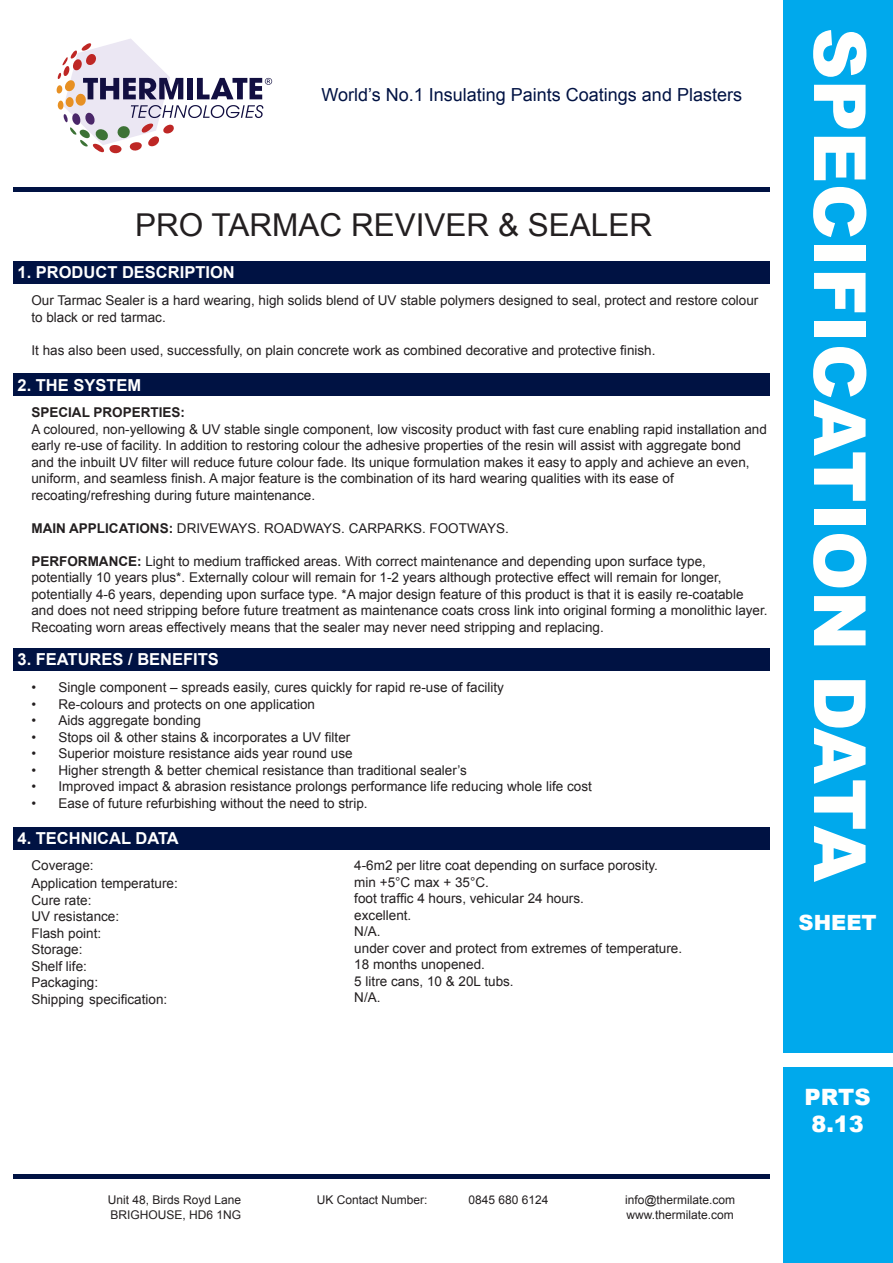
<style>
.page{position:relative;width:893px;height:1263px;background:#fff}
.page>*{position:absolute;margin:0;border:0;box-sizing:border-box;transform-origin:0 0}
.t1{font:900 72px "Arial";color:#fffffe}
.t2{font:31.5px "Arial";color:#231f20}
.t3{font:900 22.5px/27px "Arial";color:#fff;text-align:center}
.t4{font:900 21px "Arial";color:#fff}
.t5{font:18px "Arial";color:#001243}
.t6{font:700 16.5px "Arial";color:#fff}
.t7{font:13.5px/16.5px "Arial";color:#231f20}
.t8{font:700 13.5px "Arial";color:#231f20}
.t9{font:12px/14.4px "Arial";color:#231f20}
.s1{font-weight:700}
</style>
<div class="page">
<div style="left:783px;top:0;width:109px;height:1263px;background:#00a9ec"></div>
<div style="left:782px;top:1053px;width:111px;height:13px;background:#fff"></div>
<div style="left:13px;top:261px;width:757px;height:23px;background:#001243"></div>
<div style="left:13px;top:374px;width:757px;height:22px;background:#001243"></div>
<div style="left:13px;top:648px;width:757px;height:22px;background:#001243"></div>
<div style="left:13px;top:827px;width:757px;height:22px;background:#001243"></div>
<hr style="left:13px;top:1174px;width:757px;height:4px;background:#001243">
<svg style="left:57px;top:39px;width:215px;height:114px"></svg>
<div style="left:13px;top:187px;width:757px;height:5px;background:#001243"></div>
<h3 class="t5" style="left:321px;top:83px;width:422px">World’s No.1 Insulating Paints Coatings and Plasters</h3>
<h2 class="t2" style="left:135px;top:204px;width:518px">PRO TARMAC REVIVER &amp; SEALER</h2>
<p class="t6" style="left:18px;top:262px;width:219px">1. PRODUCT DESCRIPTION</p>
<p class="t7" style="left:31px;top:292px;width:728px">Our Tarmac Sealer is a hard wearing, high solids blend of UV stable polymers designed to seal, protect and restore colour to black or red tarmac.</p>
<p class="t7" style="left:31px;top:342px;width:626px">It has also been used, successfully, on plain concrete work as combined decorative and protective finish.</p>
<p class="t6" style="left:18px;top:374px;width:125px">2. THE SYSTEM</p>
<p class="t8" style="left:31px;top:404px;width:155px">SPECIAL PROPERTIES:</p>
<p class="t7" style="left:31px;top:421px;width:737px">A coloured, non-yellowing &amp; UV stable single component, low viscosity product with fast cure enabling rapid installation and early re-use of facility. In addition to restoring colour the adhesive properties of the resin will assist with aggregate bond and the inbuilt UV filter will reduce future colour fade. Its unique formulation makes it easy to apply and achieve an even, uniform, and seamless finish. A major feature is the combination of its hard wearing qualities with its ease of</p>
<p class="t7" style="left:31px;top:487px;width:285px">recoating/refreshing during future maintenance.</p>
<p class="t7" style="left:31px;top:520px;width:479px"><span class="s1">MAIN APPLICATIONS:</span> DRIVEWAYS. ROADWAYS. CARPARKS. FOOTWAYS.</p>
<p class="t7" style="left:31px;top:553px;width:676px"><span class="s1">PERFORMANCE:</span> Light to medium trafficked areas. With correct maintenance and depending upon surface type,</p>
<p class="t7" style="left:31px;top:570px;width:692px">potentially 10 years plus*. Externally colour will remain for 1-2 years although protective effect will remain for longer,</p>
<p class="t7" style="left:31px;top:586px;width:738px">potentially 4-6 years, depending upon surface type. *A major design feature of this product is that it is easily re-coatable and does not need stripping before future treatment as maintenance coats cross link into original forming a monolithic layer.<br>Recoating worn areas effectively means that the sealer may never need stripping and replacing.</p>
<p class="t6" style="left:18px;top:648px;width:203px">3. FEATURES / BENEFITS</p>
<p class="t7" style="left:31px;top:679px;width:474px">• Single component – spreads easily, cures quickly for rapid re-use of facility</p>
<p class="t7" style="left:31px;top:696px;width:285px">• Re-colours and protects on one application</p>
<p class="t7" style="left:31px;top:712px;width:171px">• Aids aggregate bonding</p>
<p class="t7" style="left:31px;top:729px;width:320px">• Stops oil &amp; other stains &amp; incorporates a UV filter</p>
<p class="t7" style="left:31px;top:745px;width:323px">• Superior moisture resistance aids year round use</p>
<p class="t7" style="left:31px;top:762px;width:437px">• Higher strength &amp; better chemical resistance than traditional sealer’s</p>
<p class="t7" style="left:31px;top:778px;width:562px">• Improved impact &amp; abrasion resistance prolongs performance life reducing whole life cost</p>
<p class="t7" style="left:31px;top:795px;width:338px">• Ease of future refurbishing without the need to strip.</p>
<p class="t6" style="left:18px;top:827px;width:163px">4. TECHNICAL DATA</p>
<p class="t7" style="left:31px;top:857px;width:64px">Coverage:</p>
<p class="t7" style="left:31px;top:875px;width:148px">Application temperature:</p>
<p class="t7" style="left:31px;top:892px;width:62px">Cure rate:</p>
<p class="t7" style="left:31px;top:908px;width:89px">UV resistance:</p>
<p class="t7" style="left:31px;top:925px;width:71px">Flash point:</p>
<p class="t7" style="left:31px;top:941px;width:53px">Storage:</p>
<p class="t7" style="left:31px;top:958px;width:57px">Shelf life:</p>
<p class="t7" style="left:31px;top:974px;width:68px">Packaging:</p>
<p class="t7" style="left:31px;top:991px;width:137px">Shipping specification:</p>
<p class="t7" style="left:354px;top:857px;width:305px">4-6m2 per litre coat depending on surface porosity.</p>
<p class="t7" style="left:354px;top:874px;width:136px">min +5°C max + 35°C.</p>
<p class="t7" style="left:354px;top:890px;width:231px">foot traffic 4 hours, vehicular 24 hours.</p>
<p class="t7" style="left:354px;top:907px;width:59px">excellent.</p>
<p class="t7" style="left:354px;top:923px;width:28px">N/A.</p>
<p class="t7" style="left:354px;top:940px;width:329px">under cover and protect from extremes of temperature.</p>
<p class="t7" style="left:354px;top:956px;width:132px">18 months unopened.</p>
<p class="t7" style="left:354px;top:973px;width:161px">5 litre cans, 10 &amp; 20L tubs.</p>
<p class="t7" style="left:354px;top:989px;width:28px">N/A.</p>
<h1 class="t1" style="left:892px;top:28px;width:856px;rotate:90deg">SPECIFICATION DATA</h1>
<h3 class="t4" style="left:799px;top:907px;width:80px">SHEET</h3>
<p class="t9" style="left:108px;top:1193px;width:135px">Unit 48, Birds Royd Lane<br>BRIGHOUSE, HD6 1NG</p>
<p class="t9" style="left:317px;top:1193px;width:112px">UK Contact Number:</p>
<p class="t9" style="left:469px;top:1193px;width:82px">0845 680 6124</p>
<p class="t9" style="left:625px;top:1193px;width:112px">info@thermilate.com www.thermilate.com</p>
<h3 class="t3" style="left:805px;top:1083px;width:68px">PRTS<br>8.13</h3>
</div>
